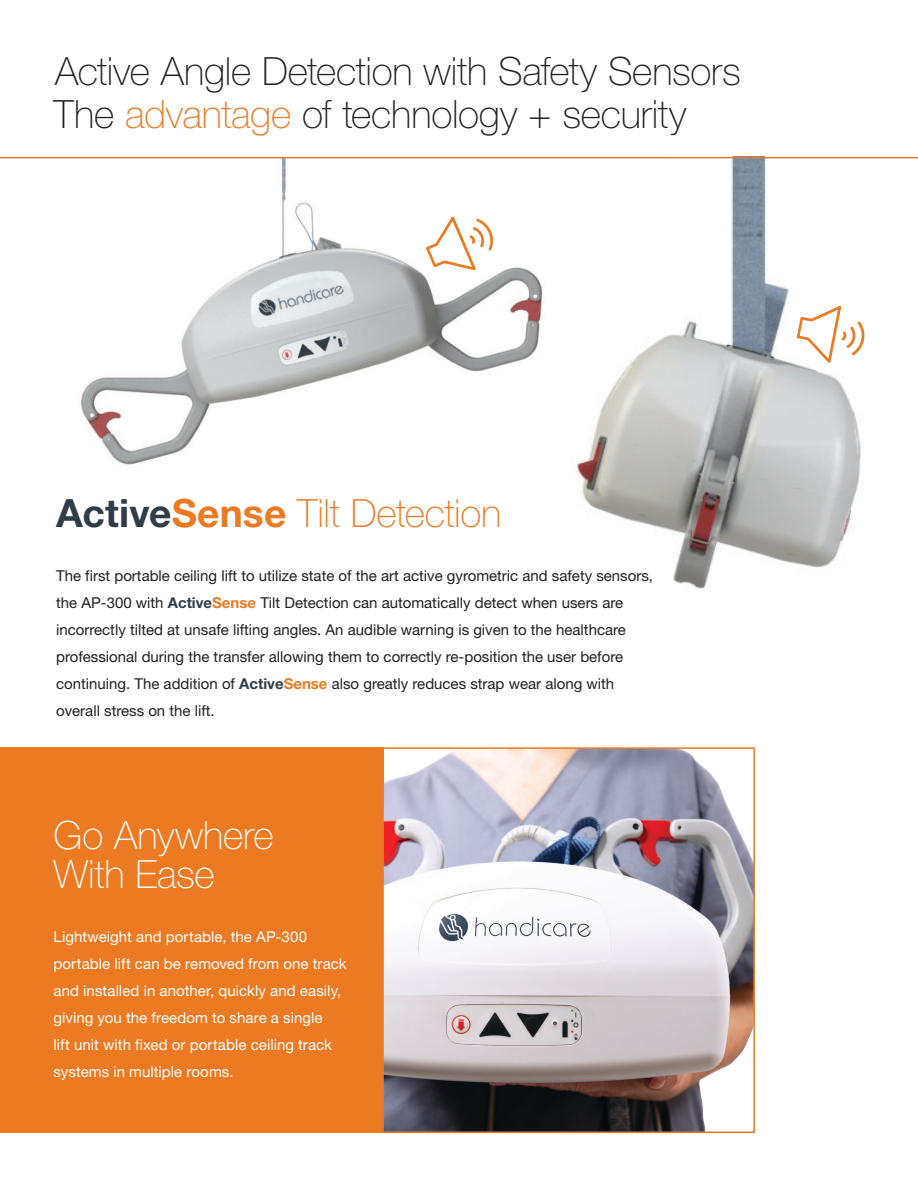
<style>
.page{position:relative;width:918px;height:1188px;background:#fff}
.page>*{position:absolute;margin:0;border:0;box-sizing:border-box;transform-origin:0 0}
.t1{font:100 39px/43.7px "Helvetica Neue";letter-spacing:-.005em;color:#231f20}
.t2{font:100 39px "Helvetica Neue";letter-spacing:-.01em;color:#ec7a23}
.t3{font:100 39px/39px "Helvetica Neue";letter-spacing:-.005em;color:#fff}
.t4{font:15px/27px "Helvetica Neue";color:#231f20}
.t5{font:15px/27px "Helvetica Neue";letter-spacing:.005em;color:#fff}
.s1{color:#ec7a23}
.s2{font-weight:700;color:#303d48}
.s3{font-weight:700}
.s4{font-weight:700;color:#ec7a23}
</style>
<div class="page">
<img style="left:81px;top:159px;width:462px;height:306px">
<img style="left:571px;top:158px;width:296px;height:431px">
<div style="left:0;top:747px;width:384px;height:386px;background:#ec7a23"></div>
<img style="left:385px;top:750px;width:367px;height:380px">
<div style="left:382px;top:747px;width:373px;height:386px;border:2px solid #ec7a23"></div>
<hr style="left:0;top:157px;width:918px;height:1px;background:#ec7a23">
<svg style="left:426px;top:216px;width:68px;height:54px"></svg>
<svg style="left:797px;top:306px;width:68px;height:57px"></svg>
<h1 class="t1" style="left:54px;top:49px;width:689px">Active Angle Detection with Safety Sensors<br>The <span class="s1">advantage</span> of technology + security</h1>
<h1 class="t2" style="left:56px;top:490px;width:447px"><span class="s2">Active</span><span class="s3">Sense</span> Tilt Detection</h1>
<p class="t4" style="left:56px;top:562px;width:598px">The first portable ceiling lift to utilize state of the art active gyrometric and safety sensors, the AP-300 with <span class="s2">Active</span><span class="s4">Sense</span> Tilt Detection can automatically detect when users are incorrectly tilted at unsafe lifting angles. An audible warning is given to the healthcare professional during the transfer allowing them to correctly re-position the user before continuing. The addition of <span class="s2">Active</span><span class="s4">Sense</span> also greatly reduces strap wear along with overall stress on the lift.</p>
<h1 class="t3" style="left:54px;top:816px;width:222px">Go Anywhere<br>With Ease</h1>
<p class="t5" style="left:54px;top:923px;width:295px">Lightweight and portable, the AP-300 portable lift can be removed from one track and installed in another, quickly and easily, giving you the freedom to share a single<br>lift unit with fixed or portable ceiling track systems in multiple rooms.</p>
</div>
